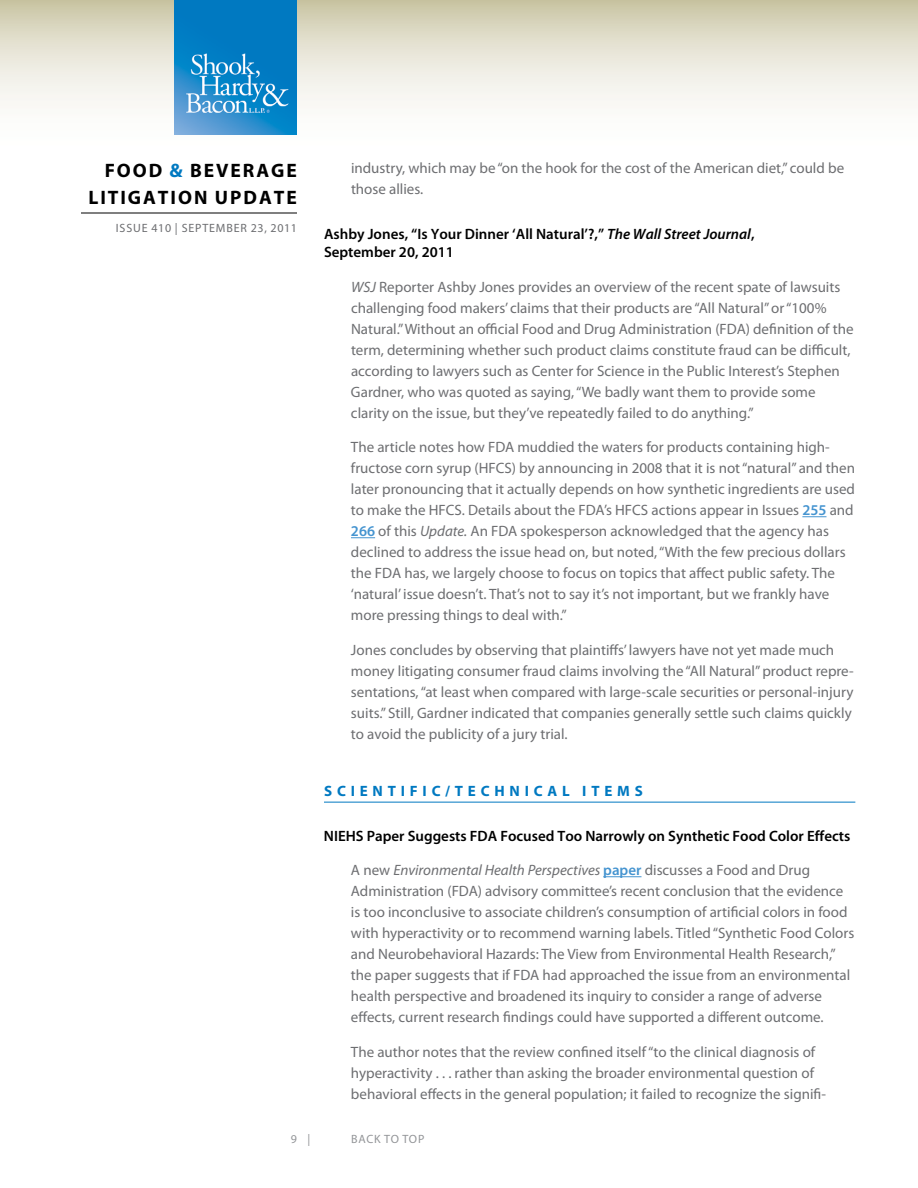
<style>
.page{position:relative;width:918px;height:1188px;background:#fff}
.page>*{position:absolute;margin:0;border:0;box-sizing:border-box;transform-origin:0 0}
.t1{font:700 19.5px/27px "Myriad Pro";letter-spacing:.1em;color:#000}
.t2{font:15px/21px "Myriad Pro";color:#6d6e71}
.t3{font:600 15px/18px "Myriad Pro";color:#000}
.t4{font:700 15px "Myriad Pro";letter-spacing:.32em;color:#0079c1}
.t5{font:12px "Myriad Pro";letter-spacing:.07em;color:#6d6e71}
.t6{font:12px "Myriad Pro";color:#939598}
.s1{color:#0079c1}
.s2{font-style:italic}
.s3{font-weight:600;color:#4594d0}
</style>
<div class="page">
<svg style="left:0;top:0;width:918px;height:135px"></svg>
<hr style="left:81px;top:213px;width:216px;height:1px;background:#000">
<img style="left:175px;top:0;width:122px;height:135px">
<svg style="left:802px;top:516px;width:24px;height:1px"></svg>
<svg style="left:351px;top:537px;width:24px;height:1px"></svg>
<hr style="left:324px;top:802px;width:531px;height:1px;background:#0079c1">
<hr style="left:603px;top:876px;width:39px;height:1px;background:#4594d0">
<h1 class="t1" style="left:88px;top:156px;width:210px;text-indent:16px">FOOD <span class="s1">&amp;</span> BEVERAGE<br>LITIGATION UPDATE</h1>
<p class="t5" style="left:116px;top:221px;width:183px">Issue 410 | SEPTEMBER 23, 2011</p>
<p class="t2" style="left:351px;top:157px;width:495px">industry, which may be “on the hook for the cost of the American diet,” could be those allies.</p>
<p class="t3" style="left:324px;top:225px;width:432px">Ashby Jones, “Is Your Dinner ‘All Natural’?,” <span class="s2">The Wall Street Journal</span>,<br>September 20, 2011</p>
<p class="t2" style="left:351px;top:276px;width:504px"><span class="s2">WSJ</span> Reporter Ashby Jones provides an overview of the recent spate of lawsuits challenging food makers’ claims that their products are “All Natural” or “100% Natural.” Without an official Food and Drug Administration (FDA) definition of the term, determining whether such product claims constitute fraud can be difficult, according to lawyers such as Center for Science in the Public Interest’s Stephen Gardner, who was quoted as saying, “We badly want them to provide some clarity on the issue, but they’ve repeatedly failed to do anything.”</p>
<p class="t2" style="left:351px;top:436px;width:506px">The article notes how FDA muddied the waters for products containing high&shy;fructose corn syrup (HFCS) by announcing in 2008 that it is not “natural” and then later pronouncing that it actually depends on how synthetic ingredients are used to make the HFCS. Details about the FDA’s HFCS actions appear in Issues <span class="s3">255</span> and <span class="s3">266</span> of this <span class="s2">Update.</span> An FDA spokesperson acknowledged that the agency has declined to address the issue head on, but noted, “With the few precious dollars the FDA has, we largely choose to focus on topics that affect public safety. The ‘natural’ issue doesn’t. That’s not to say it’s not important, but we frankly have more pressing things to deal with.”</p>
<p class="t2" style="left:351px;top:639px;width:504px">Jones concludes by observing that plaintiffs’ lawyers have not yet made much money litigating consumer fraud claims involving the “All Natural” product repre&shy;sentations, “at least when compared with large-scale securities or personal-injury suits.” Still, Gardner indicated that companies generally settle such claims quickly to avoid the publicity of a jury trial.</p>
<p class="t4" style="left:324px;top:781px;width:320px">SC IENTIF IC /TEC HNIC AL I TEMS</p>
<p class="t3" style="left:324px;top:826px;width:528px">NIEHS Paper Suggests FDA Focused Too Narrowly on Synthetic Food Color Effects</p>
<p class="t2" style="left:351px;top:859px;width:505px">A new <span class="s2">Environmental Health Perspectives</span> <span class="s3">paper</span> discusses a Food and Drug Administration (FDA) advisory committee’s recent conclusion that the evidence is too inconclusive to associate children’s consumption of artificial colors in food with hyperactivity or to recommend warning labels. Titled “Synthetic Food Colors and Neurobehavioral Hazards: The View from Environmental Health Research,” the paper suggests that if FDA had approached the issue from an environmental health perspective and broadened its inquiry to consider a range of adverse effects, current research findings could have supported a different outcome.</p>
<p class="t2" style="left:351px;top:1041px;width:476px">The author notes that the review confined itself “to the clinical diagnosis of hyperactivity . . . rather than asking the broader environmental question of behavioral effects in the general population; it failed to recognize the signifi-</p>
<p class="t6" style="left:291px;top:1132px;width:21px">9 |</p>
<p class="t6" style="left:351px;top:1132px;width:9px">back</p>
<p class="t6" style="left:384px;top:1132px;width:27px">to top</p>
</div>
